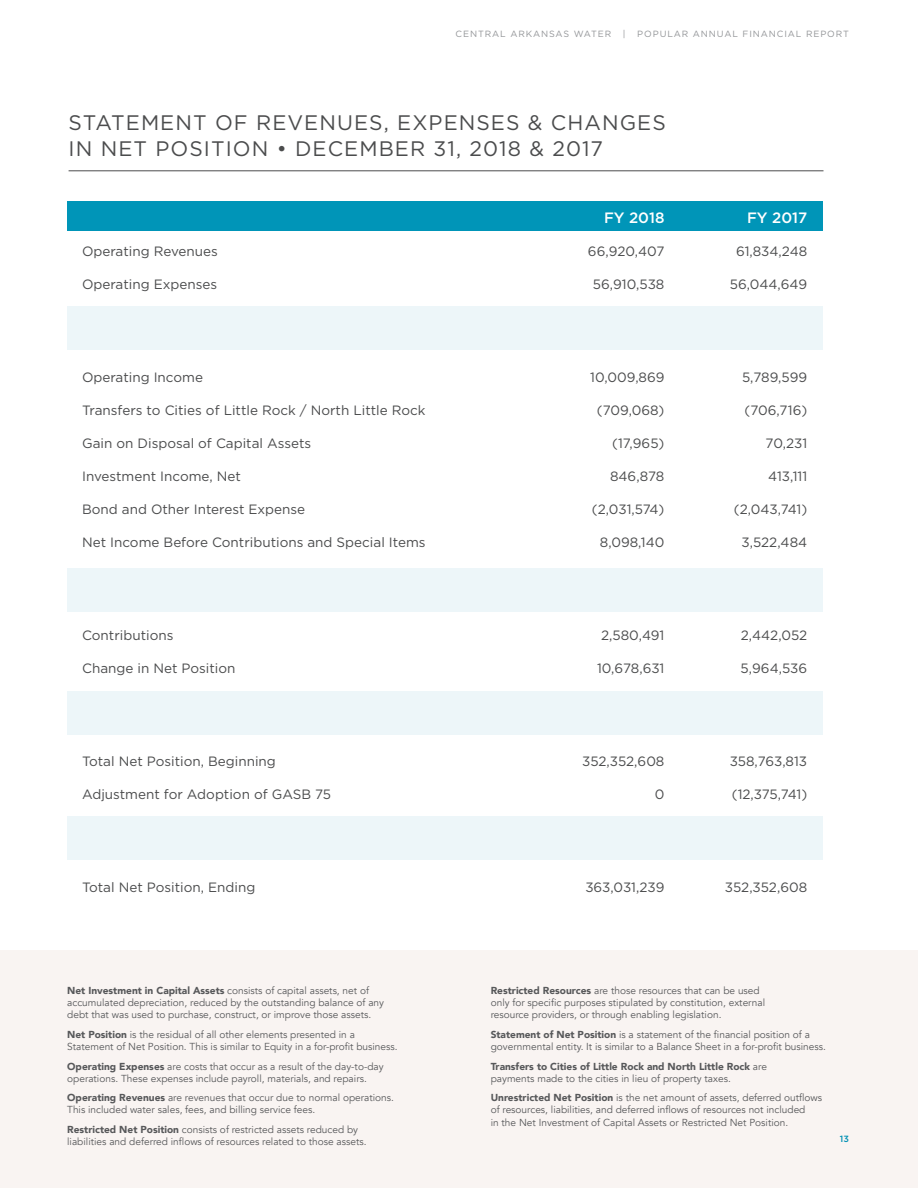
<style>
.page{position:relative;width:918px;height:1188px;background:#fff}
.page>*{position:absolute;margin:0;border:0;box-sizing:border-box;transform-origin:0 0}
.t1{font:21px "Gotham";letter-spacing:.05em;color:#4b4c4d}
.t2{font:500 15px "Gotham";color:#fff}
.t3{font:13.5px "Gotham";color:#4b4c4d}
.t4{font:10.2px/12.1px "Avenir";color:#57585a}
.t5{font:9px "Gotham";letter-spacing:.1em;color:#939598}
.t6{font:500 9px "Gotham";color:#0090b4}
.s1{font-weight:900}
</style>
<div class="page">
<div style="left:0;top:951px;width:918px;height:237px;background:#f9f4f2"></div>
<div style="left:68px;top:202px;width:756px;height:29px;background:#0095b8"></div>
<hr style="left:69px;top:170px;width:755px;height:1px;background:#4b4c4d">
<div style="left:68px;top:307px;width:755px;height:43px;background:#edf6f9"></div>
<div style="left:68px;top:568px;width:755px;height:44px;background:#edf6f9"></div>
<div style="left:68px;top:691px;width:755px;height:44px;background:#edf6f9"></div>
<div style="left:68px;top:817px;width:755px;height:43px;background:#edf6f9"></div>
<p class="t5" style="left:456px;top:28px;width:157px">CENTRAL ARKANSAS WATER</p>
<p class="t5" style="left:623px;top:28px;width:4px">|</p>
<p class="t5" style="left:637px;top:28px;width:213px">POPULAR ANNUAL FINANCIAL REPORT</p>
<p class="t1" style="left:69px;top:111px;width:599px">STATEMENT OF REVENUES, EXPENSES &amp; CHANGES</p>
<p class="t1" style="left:69px;top:136px;width:536px">IN NET POSITION • DECEMBER 31, 2018 &amp; 2017</p>
<p class="t3" style="left:82px;top:243px;width:137px">Operating Revenues</p>
<p class="t3" style="left:82px;top:276px;width:137px">Operating Expenses</p>
<p class="t3" style="left:82px;top:369px;width:122px">Operating Income</p>
<p class="t3" style="left:82px;top:402px;width:345px">Transfers to Cities of Little Rock / North Little Rock</p>
<p class="t3" style="left:82px;top:435px;width:231px">Gain on Disposal of Capital Assets</p>
<p class="t3" style="left:82px;top:468px;width:160px">Investment Income, Net</p>
<p class="t3" style="left:82px;top:501px;width:225px">Bond and Other Interest Expense</p>
<p class="t3" style="left:82px;top:534px;width:345px">Net Income Before Contributions and Special Items</p>
<p class="t3" style="left:82px;top:627px;width:93px">Contributions</p>
<p class="t3" style="left:82px;top:660px;width:155px">Change in Net Position</p>
<p class="t3" style="left:82px;top:753px;width:195px">Total Net Position, Beginning</p>
<p class="t3" style="left:82px;top:786px;width:251px">Adjustment for Adoption of GASB 75</p>
<p class="t3" style="left:82px;top:879px;width:175px">Total Net Position, Ending</p>
<p class="t2" style="left:604px;top:209px;width:62px">FY 2018</p>
<p class="t3" style="left:588px;top:243px;width:78px">66,920,407</p>
<p class="t3" style="left:593px;top:276px;width:73px">56,910,538</p>
<p class="t3" style="left:590px;top:369px;width:76px">10,009,869</p>
<p class="t3" style="left:597px;top:402px;width:69px">(709,068)</p>
<p class="t3" style="left:612px;top:435px;width:54px">(17,965)</p>
<p class="t3" style="left:610px;top:468px;width:56px">846,878</p>
<p class="t3" style="left:592px;top:501px;width:74px">(2,031,574)</p>
<p class="t3" style="left:600px;top:534px;width:66px">8,098,140</p>
<p class="t3" style="left:601px;top:627px;width:65px">2,580,491</p>
<p class="t3" style="left:597px;top:660px;width:69px">10,678,631</p>
<p class="t3" style="left:582px;top:753px;width:84px">352,352,608</p>
<p class="t3" style="left:655px;top:786px;width:11px">0</p>
<p class="t3" style="left:585px;top:879px;width:81px">363,031,239</p>
<p class="t2" style="left:747px;top:209px;width:62px">FY 2017</p>
<p class="t3" style="left:736px;top:243px;width:73px">61,834,248</p>
<p class="t3" style="left:730px;top:276px;width:79px">56,044,649</p>
<p class="t3" style="left:742px;top:369px;width:67px">5,789,599</p>
<p class="t3" style="left:745px;top:402px;width:64px">(706,716)</p>
<p class="t3" style="left:766px;top:435px;width:43px">70,231</p>
<p class="t3" style="left:768px;top:468px;width:41px">413,111</p>
<p class="t3" style="left:734px;top:501px;width:75px">(2,043,741)</p>
<p class="t3" style="left:741px;top:534px;width:67px">3,522,484</p>
<p class="t3" style="left:741px;top:627px;width:68px">2,442,052</p>
<p class="t3" style="left:741px;top:660px;width:68px">5,964,536</p>
<p class="t3" style="left:730px;top:753px;width:79px">358,763,813</p>
<p class="t3" style="left:732px;top:786px;width:77px">(12,375,741)</p>
<p class="t3" style="left:725px;top:879px;width:84px">352,352,608</p>
<p class="t4" style="left:67px;top:985px;width:318px"><span class="s1">Net Investment in Capital Assets</span> consists of capital assets, net of accumulated depreciation, reduced by the outstanding balance of any</p>
<p class="t4" style="left:67px;top:1009px;width:306px">debt that was used to purchase, construct, or improve those assets.</p>
<p class="t4" style="left:67px;top:1029px;width:289px"><span class="s1">Net Position</span> is the residual of all other elements presented in a</p>
<p class="t4" style="left:67px;top:1041px;width:332px">Statement of Net Position. This is similar to Equity in a for-profit business.</p>
<p class="t4" style="left:67px;top:1060px;width:318px"><span class="s1">Operating Expenses</span> are costs that occur as a result of the day-to-day operations. These expenses include payroll, materials, and repairs.</p>
<p class="t4" style="left:67px;top:1092px;width:328px"><span class="s1">Operating Revenues</span> are revenues that occur due to normal operations.<br>This included water sales, fees, and billing service fees.</p>
<p class="t4" style="left:67px;top:1123px;width:301px"><span class="s1">Restricted Net Position</span> consists of restricted assets reduced by liabilities and deferred inflows of resources related to those assets.</p>
<p class="t4" style="left:491px;top:985px;width:276px"><span class="s1">Restricted Resources</span> are those resources that can be used only for specific purposes stipulated by constitution, external resource providers, or through enabling legislation.</p>
<p class="t4" style="left:491px;top:1029px;width:337px"><span class="s1">Statement of Net Position</span> is a statement of the financial position of a governmental entity. It is similar to a Balance Sheet in a for-profit business.</p>
<p class="t4" style="left:491px;top:1060px;width:278px"><span class="s1">Transfers to Cities of Little Rock and North Little Rock</span> are payments made to the cities in lieu of property taxes.</p>
<p class="t4" style="left:491px;top:1092px;width:333px"><span class="s1">Unrestricted Net Position</span> is the net amount of assets, deferred outflows of resources, liabilities, and deferred inflows of resources not included<br>in the Net Investment of Capital Assets or Restricted Net Position.</p>
<p class="t6" style="left:840px;top:1133px;width:11px">13</p>
</div>
